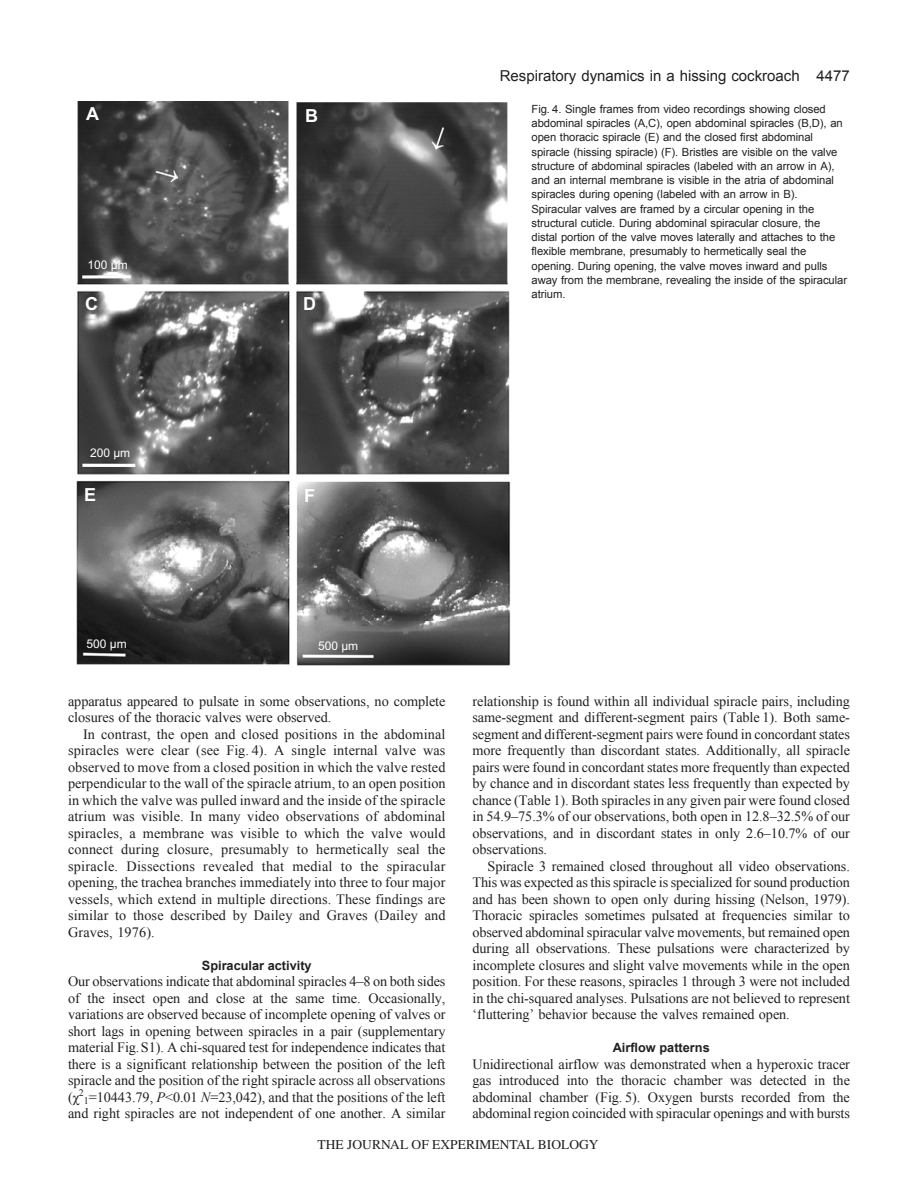
<style>
.page{position:relative;width:918px;height:1188px;background:#fff}
.page>*{position:absolute;margin:0;border:0;box-sizing:border-box;transform-origin:0 0}
.t1{font:700 18px "Arial";color:#fff}
.t2{font:15px "Arial";color:#231f20}
.t3{font:14.25px/16.5px "Times New Roman";letter-spacing:-.005em;color:#231f20;text-align:justify}
.t4{font:13.5px "Times";color:#231f20}
.t5{font:700 12.75px "Arial";color:#231f20}
.t6{font:12px "Arial";color:#fff}
.t7{font:11.25px/14.2px "Arial";letter-spacing:-.005em;color:#231f20}
.s1{font-style:italic}
</style>
<div class="page">
<img style="left:76px;top:102px;width:435px;height:564px">
<p class="t1" style="left:86px;top:103px;width:14px">A</p>
<p class="t1" style="left:305px;top:105px;width:14px">B</p>
<p class="t6" style="left:88px;top:261px;width:42px">100 µm</p>
<p class="t1" style="left:85px;top:293px;width:14px">C</p>
<p class="t1" style="left:303px;top:293px;width:14px">D</p>
<p class="t2" style="left:500px;top:67px;width:352px">Respiratory dynamics in a hissing cockroach 4477</p>
<p class="t7" style="left:532px;top:102px;width:317px">Fig. 4. Single frames from video recordings showing closed abdominal spiracles (A,C), open abdominal spiracles (B,D), an open thoracic spiracle (E) and the closed first abdominal spiracle (hissing spiracle) (F). Bristles are visible on the valve structure of abdominal spiracles (labeled with an arrow in A), and an internal membrane is visible in the atria of abdominal spiracles during opening (labeled with an arrow in B).<br>Spiracular valves are framed by a circular opening in the structural cuticle. During abdominal spiracular closure, the distal portion of the valve moves laterally and attaches to the flexible membrane, presumably to hermetically seal the opening. During opening, the valve moves inward and pulls away from the membrane, revealing the inside of the spiracular atrium.</p>
<p class="t6" style="left:90px;top:449px;width:42px">200 µm</p>
<p class="t1" style="left:84px;top:484px;width:14px">E</p>
<p class="t1" style="left:304px;top:485px;width:12px">F</p>
<p class="t6" style="left:87px;top:640px;width:42px">500 µm</p>
<p class="t6" style="left:318px;top:641px;width:42px">500 µm</p>
<p class="t3" style="left:68px;top:693px;width:379px">apparatus appeared to pulsate in some observations, no complete closures of the thoracic valves were observed.</p>
<p class="t3" style="left:68px;top:726px;width:379px;text-indent:15px">In contrast, the open and closed positions in the abdominal spiracles were clear (see Fig. 4). A single internal valve was observed to move from a closed position in which the valve rested perpendicular to the wall of the spiracle atrium, to an open position in which the valve was pulled inward and the inside of the spiracle atrium was visible. In many video observations of abdominal spiracles, a membrane was visible to which the valve would connect during closure, presumably to hermetically seal the spiracle. Dissections revealed that medial to the spiracular opening, the trachea branches immediately into three to four major vessels, which extend in multiple directions. These findings are similar to those described by Dailey and Graves (Dailey and Graves, 1976).</p>
<p class="t5" style="left:202px;top:958px;width:111px">Spiracular activity</p>
<p class="t3" style="left:68px;top:973px;width:379px">Our observations indicate that abdominal spiracles 4–8 on both sides of the insect open and close at the same time. Occasionally, variations are observed because of incomplete opening of valves or short lags in opening between spiracles in a pair (supplementary material Fig.S1). A chi-squared test for independence indicates that there is a significant relationship between the position of the left spiracle and the position of the right spiracle across all observations (χ<sup>2</sup><sub>1</sub>=10443.79, <span class="s1">P</span>&lt;0.01 <span class="s1">N</span>=23,042), and that the positions of the left and right spiracles are not independent of one another. A similar</p>
<p class="t3" style="left:472px;top:693px;width:379px">relationship is found within all individual spiracle pairs, including same-segment and different-segment pairs (Table 1). Both same&shy;segment and different-segment pairs were found in concordant states more frequently than discordant states. Additionally, all spiracle pairs were found in concordant states more frequently than expected by chance and in discordant states less frequently than expected by chance (Table 1). Both spiracles in any given pair were found closed in 54.9–75.3% of our observations, both open in 12.8–32.5% of our observations, and in discordant states in only 2.6–10.7% of our observations.</p>
<p class="t3" style="left:472px;top:858px;width:379px;text-indent:15px">Spiracle 3 remained closed throughout all video observations.<br>This was expected as this spiracle is specialized for sound production and has been shown to open only during hissing (Nelson, 1979).<br>Thoracic spiracles sometimes pulsated at frequencies similar to observed abdominal spiracular valve movements, but remained open during all observations. These pulsations were characterized by incomplete closures and slight valve movements while in the open position. For these reasons, spiracles 1 through 3 were not included in the chi-squared analyses. Pulsations are not believed to represent ‘fluttering’ behavior because the valves remained open.</p>
<p class="t5" style="left:613px;top:1041px;width:99px">Airflow patterns</p>
<p class="t3" style="left:472px;top:1056px;width:379px">Unidirectional airflow was demonstrated when a hyperoxic tracer gas introduced into the thoracic chamber was detected in the abdominal chamber (Fig. 5). Oxygen bursts recorded from the abdominal region coincided with spiracular openings and with bursts</p>
<p class="t4" style="left:318px;top:1137px;width:282px">THE JOURNAL OF EXPERIMENTAL BIOLOGY</p>
</div>
